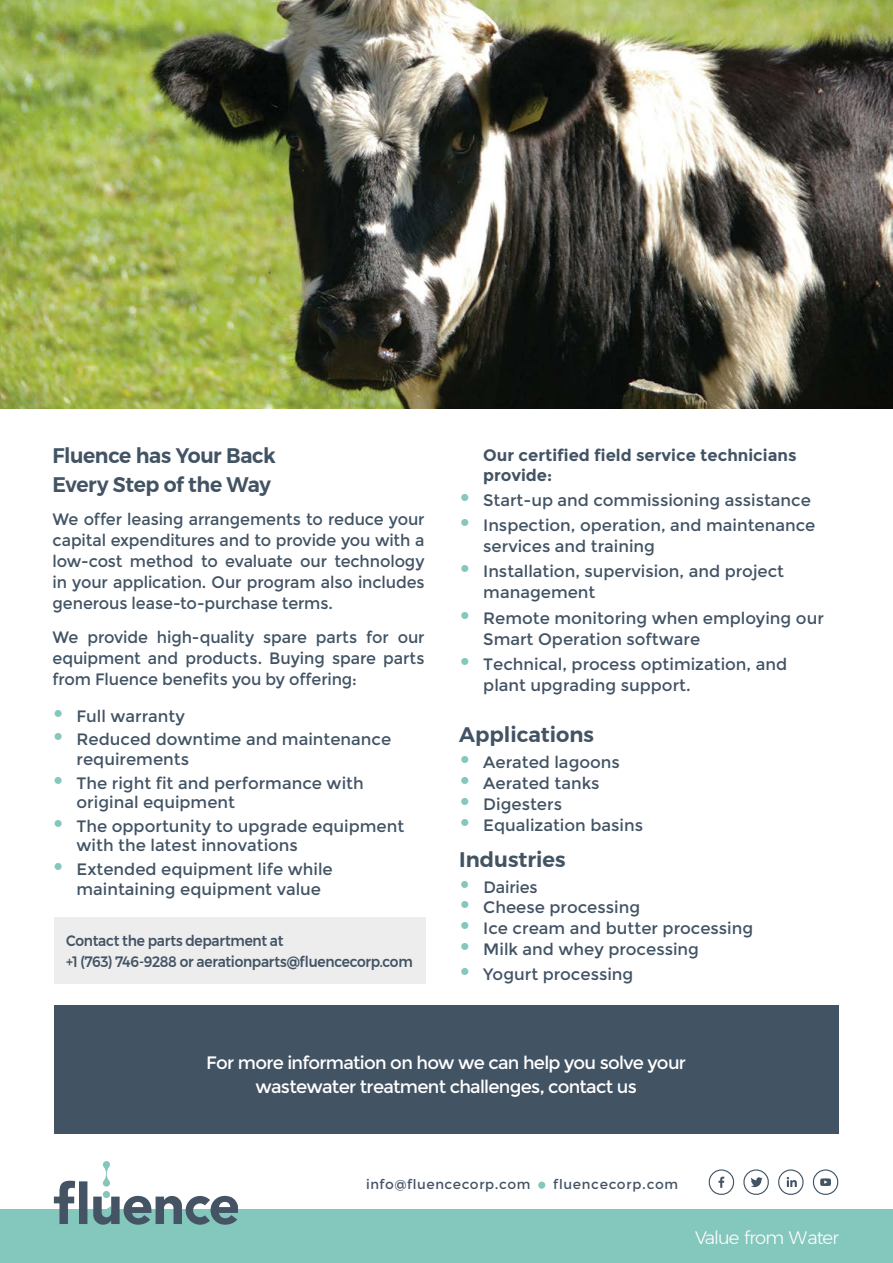
<style>
.page{position:relative;width:893px;height:1263px;background:#fff}
.page>*{position:absolute;margin:0;border:0;box-sizing:border-box;transform-origin:0 0}
.t1{font:600 21px/28.5px "Montserrat";letter-spacing:-.01em;color:#425364}
.t2{font:18px/24px "Montserrat";letter-spacing:-.04em;color:#fff;text-align:center}
.t3{font:300 18px "Montserrat";letter-spacing:-.05em;color:#fff}
.t4{font:16.5px/21px "Montserrat";color:#425364}
.t5{font:700 16.5px/19.5px "Montserrat";color:#425364}
.t6{font:500 15px/21px "Montserrat";letter-spacing:-.02em;color:#425364;scale:.92 1}
.t7{font:13.5px "Montserrat";letter-spacing:.04em;color:#425364}
.s1{font-size:27px;color:#84c7bc}
</style>
<div class="page">
<img style="left:0;top:0;width:893px;height:408px">
<div style="left:54px;top:917px;width:371px;height:66px;background:#ededee"></div>
<div style="left:0;top:1209px;width:893px;height:54px;background:#84c7bc"></div>
<svg style="left:54px;top:1161px;width:183px;height:63px"></svg>
<div style="left:54px;top:1005px;width:784px;height:128px;background:#425364"></div>
<div style="left:538px;top:1181px;width:7px;height:8px;background:#84c7bc;border-radius:50%"></div>
<svg style="left:708px;top:1169px;width:27px;height:26px"></svg>
<svg style="left:743px;top:1169px;width:26px;height:26px"></svg>
<svg style="left:778px;top:1169px;width:26px;height:26px"></svg>
<svg style="left:812px;top:1169px;width:27px;height:26px"></svg>
<p class="t1" style="left:53px;top:441px;width:225px">Fluence has Your Back<br>Every Step of the Way</p>
<p class="t4" style="left:53px;top:509px;width:374px;text-align:justify">We offer leasing arrangements to reduce your capital expenditures and to provide you with a low-cost method to evaluate our technology in your application. Our program also includes generous lease-to-purchase terms.</p>
<p class="t4" style="left:53px;top:627px;width:374px;text-align:justify">We provide high-quality spare parts for our equipment and products. Buying spare parts from Fluence benefits you by offering:</p>
<p class="t4" style="left:53px;top:705px;width:134px"><span class="s1">•</span> Full warranty</p>
<p class="t4" style="left:77px;top:730px;width:316px;line-height:19.5px;text-indent:-24px"><span class="s1">•</span> Reduced downtime and maintenance requirements</p>
<p class="t4" style="left:77px;top:773px;width:289px;line-height:19.5px;text-indent:-24px"><span class="s1">•</span> The right fit and performance with original equipment</p>
<p class="t4" style="left:77px;top:816px;width:329px;line-height:19.5px;text-indent:-24px"><span class="s1">•</span> The opportunity to upgrade equipment with the latest innovations</p>
<p class="t4" style="left:77px;top:860px;width:258px;line-height:19.5px;text-indent:-24px"><span class="s1">•</span> Extended equipment life while maintaining equipment value</p>
<p class="t6" style="left:66px;top:930px;width:378px">Contact the parts department at<br>+1 (763) 746-9288 or aerationparts@fluencecorp.com</p>
<p class="t5" style="left:483px;top:445px;width:315px">Our certified field service technicians provide:</p>
<p class="t4" style="left:459px;top:490px;width:353px"><span class="s1">•</span> Start-up and commissioning assistance</p>
<p class="t4" style="left:483px;top:515px;width:334px;text-indent:-24px"><span class="s1">•</span> Inspection, operation, and maintenance services and training</p>
<p class="t4" style="left:483px;top:561px;width:302px;text-indent:-24px"><span class="s1">•</span> Installation, supervision, and project management</p>
<p class="t4" style="left:483px;top:607px;width:342px;text-indent:-24px"><span class="s1">•</span> Remote monitoring when employing our<br>Smart Operation software</p>
<p class="t4" style="left:483px;top:654px;width:305px;text-indent:-24px"><span class="s1">•</span> Technical, process optimization, and plant upgrading support.</p>
<p class="t1" style="left:459px;top:721px;width:136px">Applications</p>
<p class="t4" style="left:459px;top:752px;width:162px"><span class="s1">•</span> Aerated lagoons</p>
<p class="t4" style="left:459px;top:773px;width:142px"><span class="s1">•</span> Aerated tanks</p>
<p class="t4" style="left:459px;top:794px;width:104px"><span class="s1">•</span> Digesters</p>
<p class="t4" style="left:459px;top:814px;width:185px"><span class="s1">•</span> Equalization basins</p>
<p class="t1" style="left:459px;top:845px;width:108px">Industries</p>
<p class="t4" style="left:459px;top:876px;width:80px"><span class="s1">•</span> Dairies</p>
<p class="t4" style="left:459px;top:897px;width:182px"><span class="s1">•</span> Cheese processing</p>
<p class="t4" style="left:459px;top:918px;width:295px"><span class="s1">•</span> Ice cream and butter processing</p>
<p class="t4" style="left:459px;top:939px;width:241px"><span class="s1">•</span> Milk and whey processing</p>
<p class="t4" style="left:459px;top:964px;width:176px"><span class="s1">•</span> Yogurt processing</p>
<p class="t2" style="left:206px;top:1051px;width:481px">For more information on how we can help you solve your wastewater treatment challenges, contact us</p>
<p class="t7" style="left:366px;top:1176px;width:166px">info@fluencecorp.com</p>
<p class="t7" style="left:553px;top:1176px;width:127px">fluencecorp.com</p>
<p class="t3" style="left:695px;top:1224px;width:145px">Value from Water</p>
</div>
